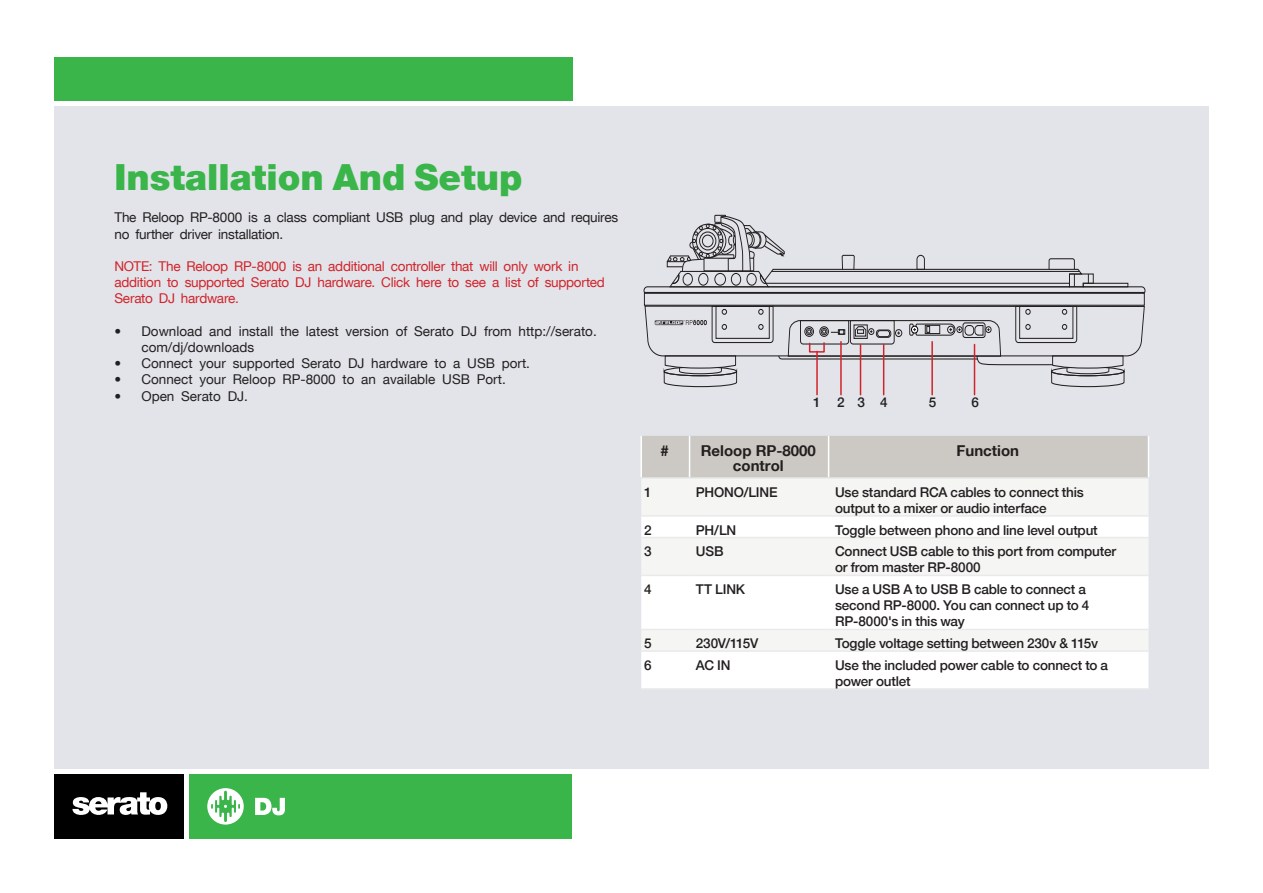
<style>
.page{position:relative;width:1263px;height:893px;background:#fff}
.page>*{position:absolute;margin:0;border:0;box-sizing:border-box;transform-origin:0 0}
.t1{font:900 36px "Serato";color:#3ab54a}
.t2{font:700 15px/15px "Serato";color:#231f20;text-align:center}
.t3{font:500 13.5px "Serato";letter-spacing:-.015em;color:#231f20}
.t4{font:13.5px/16.2px "Serato";color:#231f20}
.t5{font:13.5px/16.2px "Serato";letter-spacing:-.02em;color:#d1232a}
.t6{font:13.5px/16.2px "Serato";letter-spacing:-.02em;color:#231f20}
</style>
<div class="page">
<div style="left:54px;top:106px;width:1155px;height:662px;background:#e2e4e9"></div>
<div style="left:54px;top:57px;width:518px;height:43px;background:#3ab54a"></div>
<div style="left:189px;top:774px;width:383px;height:65px;background:#3ab54a"></div>
<div style="left:54px;top:774px;width:130px;height:65px;background:#000"></div>
<svg style="left:72px;top:792px;width:95px;height:23px"></svg>
<svg style="left:255px;top:798px;width:30px;height:17px"></svg>
<svg style="left:207px;top:788px;width:37px;height:37px"></svg>
<div style="left:642px;top:436px;width:506px;height:41px;background:#ccc9c4"></div>
<div style="left:641px;top:479px;width:507px;height:36px;background:#f5f5f4"></div>
<svg style="left:641px;top:517px;width:507px;height:171px;background:#fbfbfb"></svg>
<hr style="left:640px;top:436px;width:2px;height:41px;background:#fff">
<hr style="left:689px;top:436px;width:1px;height:41px;background:#fff">
<hr style="left:828px;top:436px;width:1px;height:41px;background:#fff">
<hr style="left:1148px;top:436px;width:1px;height:41px;background:#fff">
<hr style="left:640px;top:477px;width:49px;height:2px;background:#eaeaea">
<hr style="left:689px;top:477px;width:140px;height:2px;background:#eaeaea">
<hr style="left:829px;top:477px;width:320px;height:2px;background:#eaeaea">
<hr style="left:641px;top:515px;width:48px;height:2px;background:#eaeaea">
<hr style="left:689px;top:515px;width:140px;height:2px;background:#eaeaea">
<hr style="left:829px;top:515px;width:319px;height:2px;background:#eaeaea">
<hr style="left:641px;top:537px;width:48px;height:1px;background:#eaeaea">
<hr style="left:689px;top:537px;width:140px;height:1px;background:#eaeaea">
<hr style="left:829px;top:537px;width:319px;height:1px;background:#eaeaea">
<hr style="left:641px;top:575px;width:48px;height:1px;background:#eaeaea">
<hr style="left:689px;top:575px;width:140px;height:1px;background:#eaeaea">
<hr style="left:829px;top:575px;width:319px;height:1px;background:#eaeaea">
<hr style="left:641px;top:629px;width:48px;height:1px;background:#eaeaea">
<hr style="left:689px;top:629px;width:140px;height:1px;background:#eaeaea">
<hr style="left:829px;top:629px;width:319px;height:1px;background:#eaeaea">
<hr style="left:641px;top:650px;width:48px;height:2px;background:#eaeaea">
<hr style="left:689px;top:650px;width:140px;height:2px;background:#eaeaea">
<hr style="left:829px;top:650px;width:319px;height:2px;background:#eaeaea">
<hr style="left:641px;top:688px;width:48px;height:2px;background:#eaeaea">
<hr style="left:689px;top:688px;width:140px;height:2px;background:#eaeaea">
<hr style="left:829px;top:688px;width:319px;height:2px;background:#eaeaea">
<hr style="left:860px;top:344px;width:1px;height:51px;background:#d1232a">
<hr style="left:840px;top:342px;width:2px;height:53px;background:#d1232a">
<hr style="left:816px;top:351px;width:2px;height:44px;background:#d1232a">
<hr style="left:883px;top:344px;width:1px;height:51px;background:#d1232a">
<hr style="left:931px;top:342px;width:2px;height:53px;background:#d1232a">
<hr style="left:974px;top:344px;width:1px;height:51px;background:#d1232a">
<svg style="left:643px;top:215px;width:502px;height:175px"></svg>
<p class="t1" style="left:114px;top:156px;width:409px">Installation And Setup</p>
<p class="t6" style="left:114px;top:209px;width:505px">The Reloop RP-8000 is a class compliant USB plug and play device and requires no further driver installation.</p>
<p class="t5" style="left:114px;top:258px;width:492px">NOTE: The Reloop RP-8000 is an additional controller that will only work in addition to supported Serato DJ hardware. Click here to see a list of supported<br>Serato DJ hardware.</p>
<p class="t4" style="left:141px;top:323px;width:457px;text-indent:-27px">• Download and install the latest version of Serato DJ from http://serato. com/dj/downloads</p>
<p class="t4" style="left:114px;top:355px;width:417px">• Connect your supported Serato DJ hardware to a USB port.</p>
<p class="t4" style="left:114px;top:371px;width:393px">• Connect your Reloop RP-8000 to an available USB Port.</p>
<p class="t4" style="left:114px;top:388px;width:135px">• Open Serato DJ.</p>
<p class="t3" style="left:813px;top:394px;width:9px">1</p>
<p class="t3" style="left:837px;top:394px;width:9px">2</p>
<p class="t3" style="left:857px;top:394px;width:9px">3</p>
<p class="t3" style="left:880px;top:394px;width:9px">4</p>
<p class="t3" style="left:929px;top:394px;width:9px">5</p>
<p class="t3" style="left:971px;top:394px;width:9px">6</p>
<p class="t2" style="left:660px;top:442px;width:10px">#</p>
<p class="t2" style="left:701px;top:442px;width:117px">Reloop RP-8000 control</p>
<p class="t2" style="left:956px;top:442px;width:64px">Function</p>
<p class="t3" style="left:644px;top:484px;width:9px">1</p>
<p class="t3" style="left:696px;top:484px;width:83px">PHONO/LINE</p>
<p class="t3" style="left:835px;top:484px;width:250px">Use standard RCA cables to connect this</p>
<p class="t3" style="left:835px;top:500px;width:213px">output to a mixer or audio interface</p>
<p class="t3" style="left:644px;top:522px;width:9px">2</p>
<p class="t3" style="left:696px;top:522px;width:42px">PH/LN</p>
<p class="t3" style="left:835px;top:522px;width:264px">Toggle between phono and line level output</p>
<p class="t3" style="left:644px;top:543px;width:9px">3</p>
<p class="t3" style="left:696px;top:543px;width:29px">USB</p>
<p class="t3" style="left:835px;top:543px;width:283px">Connect USB cable to this port from computer</p>
<p class="t3" style="left:835px;top:560px;width:147px">or from master RP-8000</p>
<p class="t3" style="left:644px;top:581px;width:9px">4</p>
<p class="t3" style="left:696px;top:581px;width:51px">TT LINK</p>
<p class="t3" style="left:835px;top:581px;width:252px">Use a USB A to USB B cable to connect a</p>
<p class="t3" style="left:835px;top:597px;width:256px">second RP-8000. You can connect up to 4</p>
<p class="t3" style="left:835px;top:614px;width:131px">RP-8000's in this way</p>
<p class="t3" style="left:644px;top:635px;width:9px">5</p>
<p class="t3" style="left:696px;top:635px;width:64px">230V/115V</p>
<p class="t3" style="left:835px;top:635px;width:264px">Toggle voltage setting between 230v &amp; 115v</p>
<p class="t3" style="left:644px;top:657px;width:9px">6</p>
<p class="t3" style="left:696px;top:657px;width:36px">AC IN</p>
<p class="t3" style="left:835px;top:657px;width:275px">Use the included power cable to connect to a</p>
<p class="t3" style="left:835px;top:673px;width:77px">power outlet</p>
</div>
